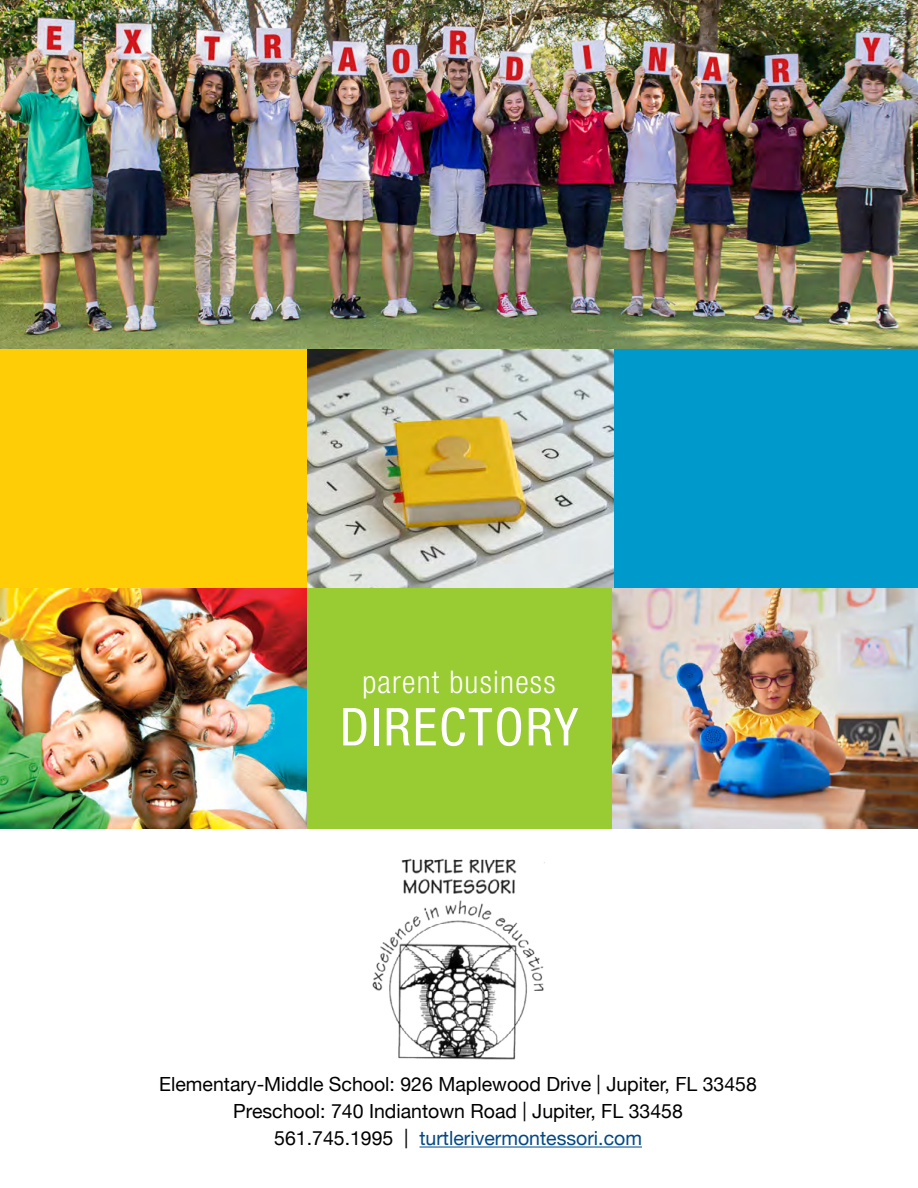
<style>
.page{position:relative;width:918px;height:1188px;background:#fff}
.page>*{position:absolute;margin:0;border:0;box-sizing:border-box;transform-origin:0 0}
.t1{font:condensed 52.2px "Helvetica Neue";letter-spacing:.04em;color:#fff}
.t2{font:300 condensed 31.35px "Helvetica Neue";letter-spacing:.04em;color:#fff}
.t3{font:19.5px/27px "Helvetica Neue";color:#000;text-align:center}
.s1{color:#004887}
</style>
<div class="page">
<div style="left:612px;top:348px;width:306px;height:240px;background:#09c"></div>
<img style="left:307px;top:348px;width:306px;height:240px">
<div style="left:306px;top:588px;width:307px;height:241px;background:#9c3"></div>
<img style="left:612px;top:588px;width:306px;height:241px">
<div style="left:0;top:348px;width:307px;height:240px;background:#ffcd05"></div>
<img style="left:0;top:588px;width:307px;height:241px">
<img style="left:372px;top:858px;width:172px;height:202px">
<hr style="left:420px;top:1147px;width:222px;height:1px;background:#004887">
<img style="left:0;top:0;width:918px;height:348px">
<h2 class="t2" style="left:362px;top:664px;width:195px">parent business</h2>
<h1 class="t1" style="left:340px;top:697px;width:240px">DIRECTORY</h1>
<p class="t3" style="left:159px;top:1072px;width:599px">Elementary-Middle School: 926 Maplewood Drive | Jupiter, FL 33458<br>Preschool: 740 Indiantown Road | Jupiter, FL 33458<br>561.745.1995 | <span class="s1">turtlerivermontessori.com</span></p>
</div>
